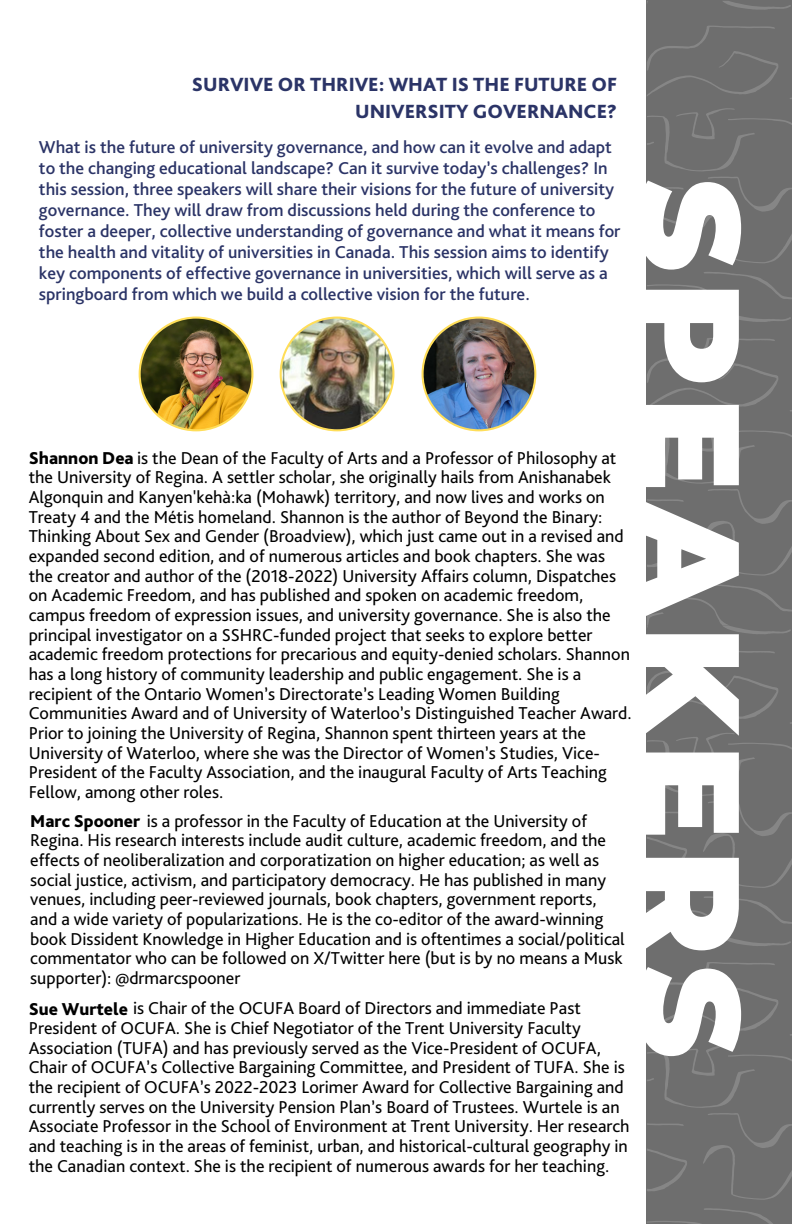
<style>
.page{position:relative;width:792px;height:1224px;background:#fff}
.page>*{position:absolute;margin:0;border:0;box-sizing:border-box;transform-origin:0 0}
.t1{font:900 141.2px "Montserrat";letter-spacing:.075em;color:#fff}
.t2{font:800 20px "Bliss Pro";color:#2b3467}
.t3{font:18px/19.6px "Bliss Pro";color:#000}
.t4{font:500 18px/21px "Bliss Pro";color:#2b3467}
.s1{font-weight:800}
</style>
<div class="page">
<div style="left:646px;top:0;width:146px;height:1224px;background:#6e6e6e"></div>
<svg style="left:647px;top:1208px;width:126px;height:16px"></svg>
<svg style="left:647px;top:962px;width:145px;height:238px"></svg>
<svg style="left:647px;top:896px;width:145px;height:50px"></svg>
<svg style="left:647px;top:650px;width:145px;height:238px"></svg>
<svg style="left:647px;top:584px;width:145px;height:50px"></svg>
<svg style="left:647px;top:338px;width:145px;height:238px"></svg>
<svg style="left:647px;top:272px;width:145px;height:50px"></svg>
<svg style="left:723px;top:1px;width:68px;height:9px"></svg>
<svg style="left:647px;top:26px;width:145px;height:237px"></svg>
<img style="left:280px;top:317px;width:114px;height:114px">
<img style="left:422px;top:317px;width:114px;height:114px">
<img style="left:139px;top:317px;width:114px;height:114px">
<p class="t2" style="left:192px;top:72px;width:427px">SURVIVE OR THRIVE: WHAT IS THE FUTURE OF</p>
<p class="t2" style="left:355px;top:99px;width:264px">UNIVERSITY GOVERNANCE?</p>
<p class="t4" style="left:39px;top:136px;width:583px">What is the future of university governance, and how can it evolve and adapt to the changing educational landscape? Can it survive today’s challenges? In this session, three speakers will share their visions for the future of university governance. They will draw from discussions held during the conference to foster a deeper, collective understanding of governance and what it means for the health and vitality of universities in Canada. This session aims to identify key components of effective governance in universities, which will serve as a springboard from which we build a collective vision for the future.</p>
<p class="t1" style="left:777px;top:179px;width:881px;rotate:90deg">SPEAKERS</p>
<p class="t3" style="left:29px;top:447px;width:605px"><span class="s1">Shannon Dea</span> is the Dean of the Faculty of Arts and a Professor of Philosophy at the University of Regina. A settler scholar, she originally hails from Anishanabek Algonquin and Kanyen'kehà:ka (Mohawk) territory, and now lives and works on Treaty 4 and the Métis homeland. Shannon is the author of Beyond the Binary:<br>Thinking About Sex and Gender (Broadview), which just came out in a revised and expanded second edition, and of numerous articles and book chapters. She was the creator and author of the (2018-2022) University Affairs column, Dispatches on Academic Freedom, and has published and spoken on academic freedom, campus freedom of expression issues, and university governance. She is also the principal investigator on a SSHRC-funded project that seeks to explore better academic freedom protections for precarious and equity-denied scholars. Shannon has a long history of community leadership and public engagement. She is a recipient of the Ontario Women’s Directorate’s Leading Women Building Communities Award and of University of Waterloo’s Distinguished Teacher Award.<br>Prior to joining the University of Regina, Shannon spent thirteen years at the University of Waterloo, where she was the Director of Women’s Studies, Vice-President of the Faculty Association, and the inaugural Faculty of Arts Teaching Fellow, among other roles.</p>
<p class="t3" style="left:30px;top:810px;width:596px"><span class="s1">Marc Spooner</span> is a professor in the Faculty of Education at the University of Regina. His research interests include audit culture, academic freedom, and the effects of neoliberalization and corporatization on higher education; as well as social justice, activism, and participatory democracy. He has published in many venues, including peer-reviewed journals, book chapters, government reports, and a wide variety of popularizations. He is the co-editor of the award-winning book Dissident Knowledge in Higher Education and is oftentimes a social/political commentator who can be followed on X/Twitter here (but is by no means a Musk supporter): @drmarcspooner</p>
<p class="t3" style="left:29px;top:998px;width:602px"><span class="s1">Sue Wurtele</span> is Chair of the OCUFA Board of Directors and immediate Past President of OCUFA. She is Chief Negotiator of the Trent University Faculty Association (TUFA) and has previously served as the Vice-President of OCUFA, Chair of OCUFA’s Collective Bargaining Committee, and President of TUFA. She is the recipient of OCUFA’s 2022-2023 Lorimer Award for Collective Bargaining and currently serves on the University Pension Plan’s Board of Trustees. Wurtele is an Associate Professor in the School of Environment at Trent University. Her research and teaching is in the areas of feminist, urban, and historical-cultural geography in the Canadian context. She is the recipient of numerous awards for her teaching.</p>
</div>
